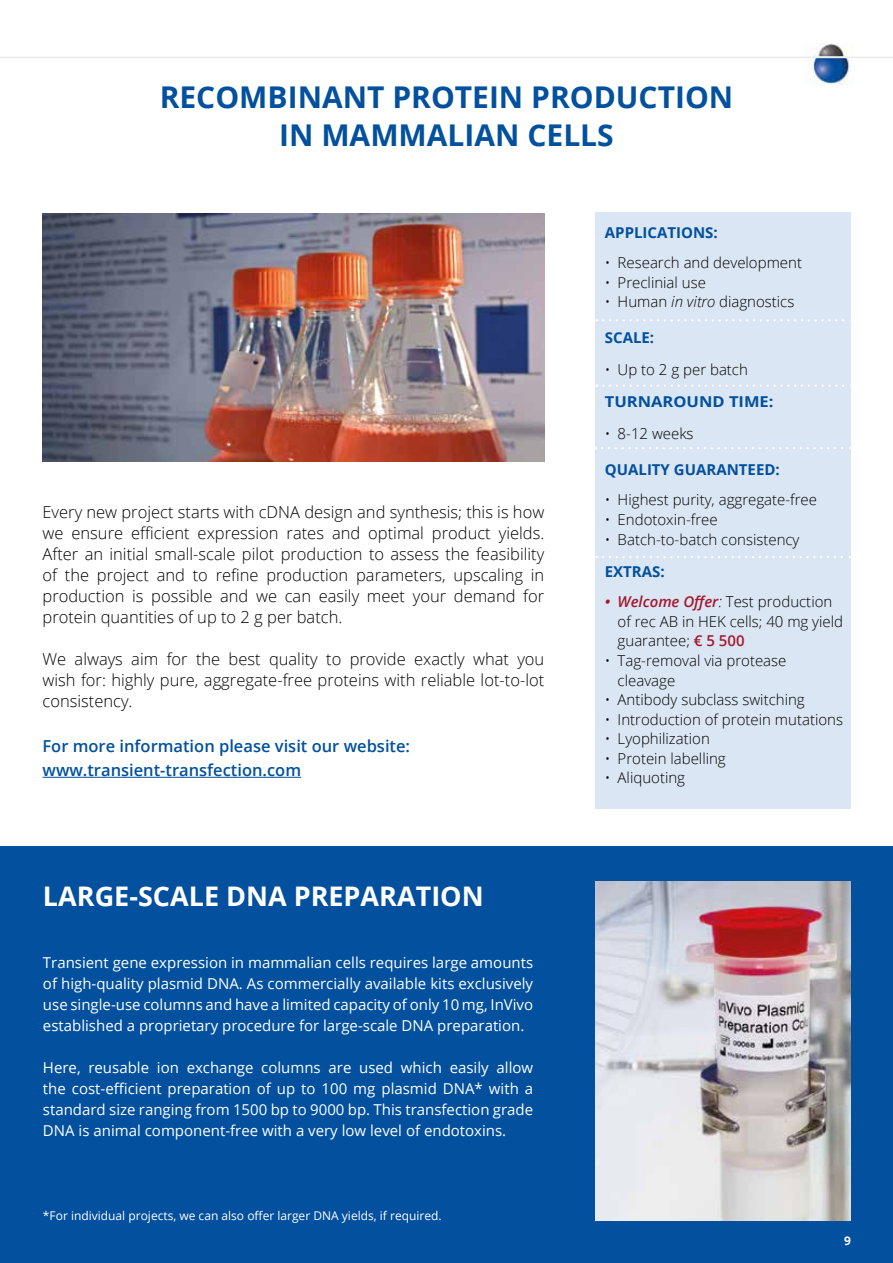
<style>
.page{position:relative;width:893px;height:1263px;background:#fff}
.page>*{position:absolute;margin:0;border:0;box-sizing:border-box;transform-origin:0 0}
.t1{font:700 30px/37.5px "Open Sans";color:#02509e;text-align:center}
.t2{font:700 27px "Open Sans";color:#fff}
.t3{font:300 16.5px/21px "Open Sans";color:#000;text-align:justify}
.t4{font:600 16.5px/24px "Open Sans";color:#02509e}
.t5{font:15px/21px "Open Sans";color:#fff;text-align:justify}
.t6{font:300 15px/19.5px "Open Sans";color:#000}
.t7{font:700 15px "Open Sans";color:#02509e}
.t8{font:700 15px "Open Sans";color:#02509e;scale:1.1 1}
.t9{font:12px "Open Sans";color:#fff}
.t10{font:700 12px "Open Sans";color:#fff}
.s1{font-style:italic}
.s2{font-weight:600;font-style:italic;color:#a5182e}
.s3{font-weight:600;color:#a5182e}
</style>
<div class="page">
<img style="left:804px;top:44px;width:50px;height:41px">
<div style="left:595px;top:212px;width:255px;height:597px;background:#dae6f3"></div>
<svg style="left:603px;top:319px;width:248px;height:2px"></svg>
<svg style="left:603px;top:384px;width:248px;height:3px"></svg>
<svg style="left:603px;top:556px;width:247px;height:2px"></svg>
<svg style="left:602px;top:447px;width:248px;height:2px"></svg>
<div style="left:1px;top:846px;width:892px;height:417px;background:#02509e"></div>
<hr style="left:43px;top:777px;width:258px;height:1px;background:#02509e">
<img style="left:43px;top:213px;width:501px;height:248px">
<img style="left:595px;top:882px;width:255px;height:338px">
<hr style="left:0;top:57px;width:893px;height:1px;background:#ececec">
<h1 class="t1" style="left:160px;top:78px;width:575px">RECOMBINANT PROTEIN PRODUCTION<br>IN MAMMALIAN CELLS</h1>
<p class="t3" style="left:43px;top:501px;width:503px">Every new project starts with cDNA design and synthesis; this is how we ensure efficient expression rates and optimal product yields.<br>After an initial small-scale pilot production to assess the feasibility of the project and to refine production parameters, upscaling in production is possible and we can easily meet your demand for protein quantities of up to 2 g per batch.</p>
<p class="t3" style="left:43px;top:648px;width:503px">We always aim for the best quality to provide exactly what you wish for: highly pure, aggregate-free proteins with reliable lot-to-lot consistency.</p>
<p class="t4" style="left:43px;top:734px;width:369px">For more information please visit our website: www.transient-transfection.com</p>
<h2 class="t2" style="left:43px;top:877px;width:442px">LARGE-SCALE DNA PREPARATION</h2>
<p class="t5" style="left:43px;top:952px;width:492px">Transient gene expression in mammalian cells requires large amounts of high-quality plasmid DNA. As commercially available kits exclusively use single-use columns and have a limited capacity of only 10 mg, InVivo established a proprietary procedure for large-scale DNA preparation.</p>
<p class="t5" style="left:43px;top:1057px;width:492px">Here, reusable ion exchange columns are used which easily allow the cost-efficient preparation of up to 100 mg plasmid DNA* with a standard size ranging from 1500 bp to 9000 bp. This transfection grade DNA is animal component-free with a very low level of endotoxins.</p>
<p class="t9" style="left:43px;top:1207px;width:400px">*For individual projects, we can also offer larger DNA yields, if required.</p>
<p class="t7" style="left:605px;top:222px;width:114px">APPLICATIONS:</p>
<p class="t6" style="left:605px;top:253px;width:199px">• Research and development</p>
<p class="t6" style="left:605px;top:272px;width:103px">• Preclinial use</p>
<p class="t6" style="left:605px;top:292px;width:191px">• Human <span class="s1">in vitro</span> diagnostics</p>
<p class="t7" style="left:605px;top:327px;width:51px">SCALE:</p>
<p class="t6" style="left:605px;top:359px;width:145px">• Up to 2 g per batch</p>
<p class="t8" style="left:605px;top:391px;width:155px">TURNAROUND TIME:</p>
<p class="t6" style="left:605px;top:424px;width:90px">• 8-12 weeks</p>
<p class="t7" style="left:605px;top:459px;width:176px">QUALITY GUARANTEED:</p>
<p class="t6" style="left:605px;top:490px;width:214px">• Highest purity, aggregate-free</p>
<p class="t6" style="left:605px;top:509px;width:114px">• Endotoxin-free</p>
<p class="t6" style="left:605px;top:529px;width:196px">• Batch-to-batch consistency</p>
<p class="t7" style="left:605px;top:561px;width:61px">EXTRAS:</p>
<p class="t6" style="left:618px;top:592px;width:227px;text-indent:-13px"><span class="s2">• Welcome Offer</span><span class="s1">:</span> Test production of rec AB in HEK cells; 40 mg yield guarantee; <span class="s3">€ 5 500</span></p>
<p class="t6" style="left:618px;top:650px;width:170px;text-indent:-13px">• Tag-removal via protease cleavage</p>
<p class="t6" style="left:605px;top:689px;width:201px">• Antibody subclass switching</p>
<p class="t6" style="left:605px;top:709px;width:240px">• Introduction of protein mutations</p>
<p class="t6" style="left:605px;top:728px;width:106px">• Lyophilization</p>
<p class="t6" style="left:605px;top:748px;width:122px">• Protein labelling</p>
<p class="t6" style="left:605px;top:767px;width:82px">• Aliquoting</p>
<p class="t10" style="left:844px;top:1232px;width:8px">9</p>
</div>
